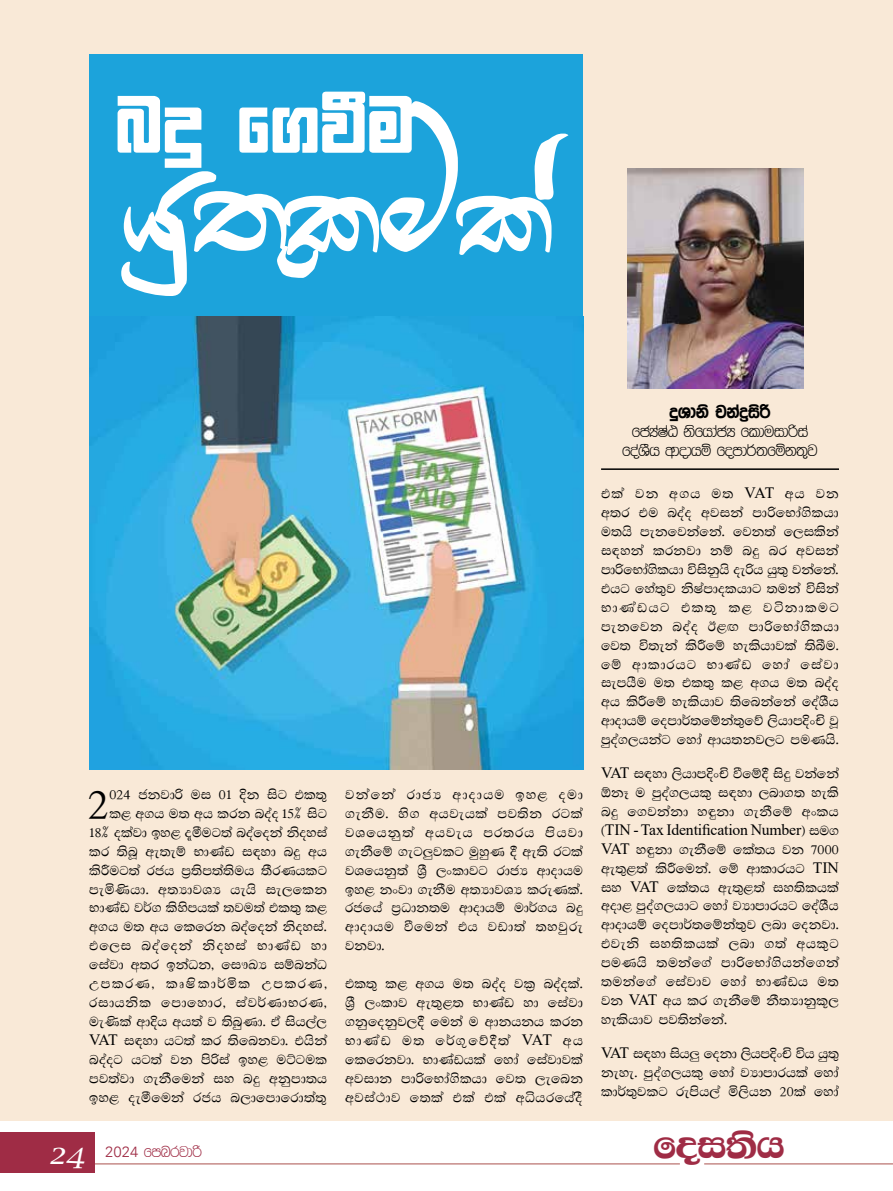
<style>
.page{position:relative;width:893px;height:1191px;background:#fff}
.page>*{position:absolute;margin:0;border:0;box-sizing:border-box;transform-origin:0 0}
.t1{font:154.8px "apex a.pura 009";color:#fff}
.t2{font:90.75px "FM Gemunux";color:#fff}
.t3{font:48.15px "FM Abhayax";color:#000}
.t4{font:40.2px "FM Samanthax";color:#9f2c45}
.t5{font:18px "FM Sandhyaneex";color:#000}
.t6{font:15.75px/18.9px "FM Abhayax";color:#000;text-align:justify}
.t7{font:15.75px/18.9px "FM Rashmeex";color:#000;text-align:center}
.t8{font:15.75px "Times New Roman";letter-spacing:-.01em;color:#000}
.t9{font:15px "FM Rashmeex";color:#9f2c45}
.s1{font-family:"Times New Roman"}
.s2{font-family:"Lucida Calligraphy";font-style:italic;font-size:30px;color:#fff}
.s3{font-family:"FM Abhayax"}
</style>
<div class="page">
<div style="left:0;top:1132px;width:95px;height:41px;background:#9f2c45"></div>
<hr style="left:95px;top:1163px;width:585px;height:1px;background:#c78c89">
<hr style="left:704px;top:1163px;width:189px;height:1px;background:#c78c89">
<div style="left:0;top:0;width:893px;height:1120px;background:#f9e9d7"></div>
<div style="left:89px;top:54px;width:494px;height:716px;background:#1ca3db"></div>
<img style="left:89px;top:316px;width:491px;height:454px">
<img style="left:628px;top:169px;width:175px;height:219px">
<hr style="left:601px;top:468px;width:238px;height:2px;background:#000">
<h2 class="t2" style="left:116px;top:81px;width:300px">nÿ f.ùu</h2>
<h1 class="t1" style="left:121px;top:108px;width:433px">hq;=lula</h1>
<p class="t6" style="left:89px;top:785px;width:239px;text-align:right">024 ckjdß ui 01 Èk isg tl;= l&lt; w.h u; wh lrk noao 15] isg<br>18] olajd by&lt; ±óug;a noafoka ksoyia lr ;snQwe;eï NdKav i|yd nÿ wh lsÍug;a rch m%;sm;a;suh ;SrKhlg meñ‚hd' w;HdjYH hehsie,flk<br>NdKav j¾. lsysmhla ;ju;a tl;= l&lt; w.h u; wh flfrk noafoka ksoyia' tf,i noafoka ksoyia NdKav yd fiajd w;r bkaOk" fi!LH iïnkaO<br>WmlrK" lDIsld¾ñl WmlrK" ridhksl fmdfydr" iaj¾KdNrK" ue‚la wdÈh wh;a j ;snqKd' ta ish,a,<br><span class="s1">VAT</span> i|yd hg;a lr ;sfnkjd' thska noaog hg;a jk msßia by&lt; uÜgul mj;ajd .ekSfuka iy nÿ wkqmd;h by&lt; oeófuka rch n,dfmdfrd;a;=</p>
<p class="t6" style="left:345px;top:785px;width:240px">jkafka rdcH wdodhu by&lt; oud .ekSu' ys. whjehla mj;sk rgla jYfhkq;a whjeh mr;rh mshjd .ekSfï .eg¨jlg uqyqK § we;srgla jYfhkq;a Y%S,xldjg rdcH wdodhu by&lt; kxjd .ekSu w;HdjYH lreKla' rcfha m%Odk;u wdodhï ud¾.h nÿ wdodhu ùfuka th jvd;a ;yjqre jkjd'</p>
<h3 class="t3" style="left:88px;top:780px;width:23px">2</h3>
<p class="t6" style="left:345px;top:974px;width:248px;text-align:left">tl;= l&lt; w.h u; noao jl%noaola'<br>Y%S,xldj we;=&lt;; NdKav yd fiajd .kqfokqj,§ fuka u wdkhkh lrk<br>NdKav u; f¾.=fõ§;a <span class="s1">VAT</span> wh flfrkjd' NdKavhla fyda fiajdjla wjidk mdßfNda.slhd fj; ,efnk wjia:dj f;la tla tla wêhrfhaoS</p>
<p class="t9" style="left:48px;top:1143px;width:155px"><span class="s2">24</span> 2024 FMNRJDß</p>
<p class="t5" style="left:669px;top:402px;width:103px">ÿYdkspkaøisß</p>
<p class="t7" style="left:623px;top:422px;width:196px">FCHAIAG KSFHDACH FLDUIDßIA<br>FOAYSH WDODHÏ FOMD¾;FÏK;=J</p>
<p class="t6" style="left:601px;top:485px;width:249px;text-align:left">tla jk w.h u; <span class="s1">VAT</span> wh jk w;r tu noao wjika mdßfNda.slhd u;hsmekfjkafka' fjk;a f,ilska i|yka lrkjd kï nÿ nr wjika mdßfNda.slhd úiskqhsoeßh hq;= jkafka' thg fya;=j ksIamdolhdg ;uka úiska<br>NdKavhg tl;= l&lt; jákdlug mekfjk noao B&lt;Õ mdßfNda.slhd fj; ú;eka lsÍfï yelshdjla ;sîu' fï wdldrhg NdKav fyda fiajd iemhSu u; tl;= l&lt; w.h u; noao wh lsÍfï yelshdj ;sfnkafka foaYSh wdodhï fomd¾;fïka;=fõ ,shdmÈxÑ jQ mqoa.,hkag fyda wdh;kj,g muKhs'</p>
<p class="t6" style="left:601px;top:764px;width:248px;text-align:left"><span class="s1">VAT</span> i|yd ,shdmÈxÑ ùfï§ isÿ jkafka ´kE u mqoa.,hl= i|yd ,nd.; yels nÿ f.jkakd y÷kd .ekSfï wxlh</p>
<p class="t8" style="left:601px;top:818px;width:239px"><span class="s3">^</span>TIN - Tax Identification Number<span class="s3">&amp; iu.</span></p>
<p class="t6" style="left:601px;top:840px;width:240px"><span class="s1">VAT</span> y÷kd .ekSfï fla;h jk 7000 we;=&lt;;a lsÍfuka' fï wdldrhg <span class="s1">TIN </span>iy <span class="s1">VAT</span> fla;h we;=&lt;;a iy;slhla wod&lt; mqoa.,hdg fyda jHdmdrhg foaYSh wdodhï fomd¾;fïka;=j ,nd fokjd' tjeks iy;slhla ,nd .;a whl=g muKhs;ukaf.a mdßfNda.shkaf.ka ;ukaf.a fiajdj fyda NdKavh u; jk <span class="s1">VAT</span> wh lr .ekSfï kS;Hdkql+, yelshdj mj;skafka'</p>
<p class="t6" style="left:601px;top:1044px;width:240px"><span class="s1">VAT</span> i|yd ish¨ fokd ,shmÈxÑ úh hq;= keye' mqoa.,hl= fyda jHdmdrhla fyda ld¾;=jlg remsh,a ñ,shk 20la fyda</p>
<h3 class="t4" style="left:654px;top:1125px;width:132px">foi;sh</h3>
</div>
